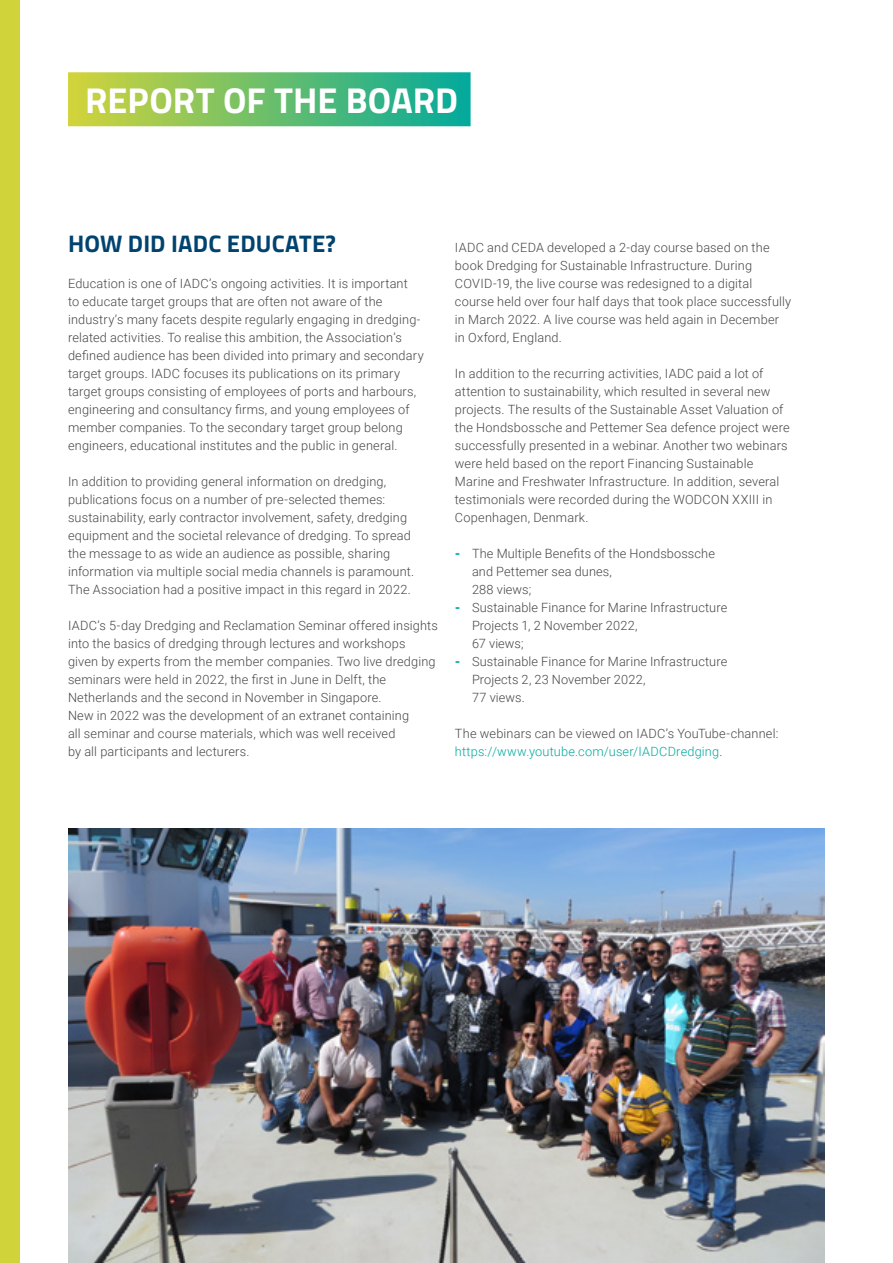
<style>
.page{position:relative;width:893px;height:1263px;background:#fff}
.page>*{position:absolute;margin:0;border:0;box-sizing:border-box;transform-origin:0 0}
.t1{font:700 36px "Titillium Web";color:#fff}
.t2{font:700 24px "Titillium Web";letter-spacing:.005em;color:#00436f}
.t3{font:300 12.75px/18px "Roboto";letter-spacing:.01em;color:#464646}
.s1{font-weight:900;color:#00a99d}
.s2{color:#00a99d}
</style>
<div class="page">
<div style="left:68px;top:72px;width:403px;height:54px;background:linear-gradient(to right,#d3d33a,#01a99c)"></div>
<img style="left:68px;top:828px;width:757px;height:435px">
<div style="left:0;top:0;width:19px;height:1263px;background:#d1d33b"></div>
<h1 class="t1" style="left:85px;top:72px;width:374px">REPORT OF THE BOARD</h1>
<h2 class="t2" style="left:68px;top:225px;width:269px">HOW DID IADC EDUCATE?</h2>
<p class="t3" style="left:68px;top:274px;width:357px">Education is one of IADC’s ongoing activities. It is important<br>to educate target groups that are often not aware of the industry’s many facets despite regularly engaging in dredging&shy;related activities. To realise this ambition, the Association’s defined audience has been divided into primary and secondary target groups. IADC focuses its publications on its primary target groups consisting of employees of ports and harbours, engineering and consultancy firms, and young employees of member companies. To the secondary target group belong engineers, educational institutes and the public in general.</p>
<p class="t3" style="left:68px;top:472px;width:348px">In addition to providing general information on dredging, publications focus on a number of pre-selected themes: sustainability, early contractor involvement, safety, dredging equipment and the societal relevance of dredging. To spread the message to as wide an audience as possible, sharing information via multiple social media channels is paramount.<br>The Association had a positive impact in this regard in 2022.</p>
<p class="t3" style="left:68px;top:616px;width:371px">IADC’s 5-day Dredging and Reclamation Seminar offered insights into the basics of dredging through lectures and workshops given by experts from the member companies. Two live dredging seminars were held in 2022, the first in June in Delft, the Netherlands and the second in November in Singapore.<br>New in 2022 was the development of an extranet containing<br>all seminar and course materials, which was well received<br>by all participants and lecturers.</p>
<p class="t3" style="left:455px;top:238px;width:338px">IADC and CEDA developed a 2-day course based on the book Dredging for Sustainable Infrastructure. During COVID-19, the live course was redesigned to a digital course held over four half days that took place successfully in March 2022. A live course was held again in December in Oxford, England.</p>
<p class="t3" style="left:455px;top:364px;width:336px">In addition to the recurring activities, IADC paid a lot of attention to sustainability, which resulted in several new projects. The results of the Sustainable Asset Valuation of the Hondsbossche and Pettemer Sea defence project were successfully presented in a webinar. Another two webinars were held based on the report Financing Sustainable Marine and Freshwater Infrastructure. In addition, several testimonials were recorded during the WODCON XXIII in Copenhagen, Denmark.</p>
<p class="t3" style="left:472px;top:544px;width:244px;text-indent:-17px"><span class="s1">-</span> The Multiple Benefits of the Hondsbossche and Pettemer sea dunes,<br>288 views;</p>
<p class="t3" style="left:472px;top:598px;width:257px;text-indent:-17px"><span class="s1">-</span> Sustainable Finance for Marine Infrastructure<br>Projects 1, 2 November 2022,<br>67 views;</p>
<p class="t3" style="left:472px;top:652px;width:257px;text-indent:-17px"><span class="s1">-</span> Sustainable Finance for Marine Infrastructure<br>Projects 2, 23 November 2022,<br>77 views.</p>
<p class="t3" style="left:455px;top:724px;width:325px">The webinars can be viewed on IADC’s YouTube-channel: <span class="s2">https://www.youtube.com/user/IADCDredging</span>.</p>
</div>
